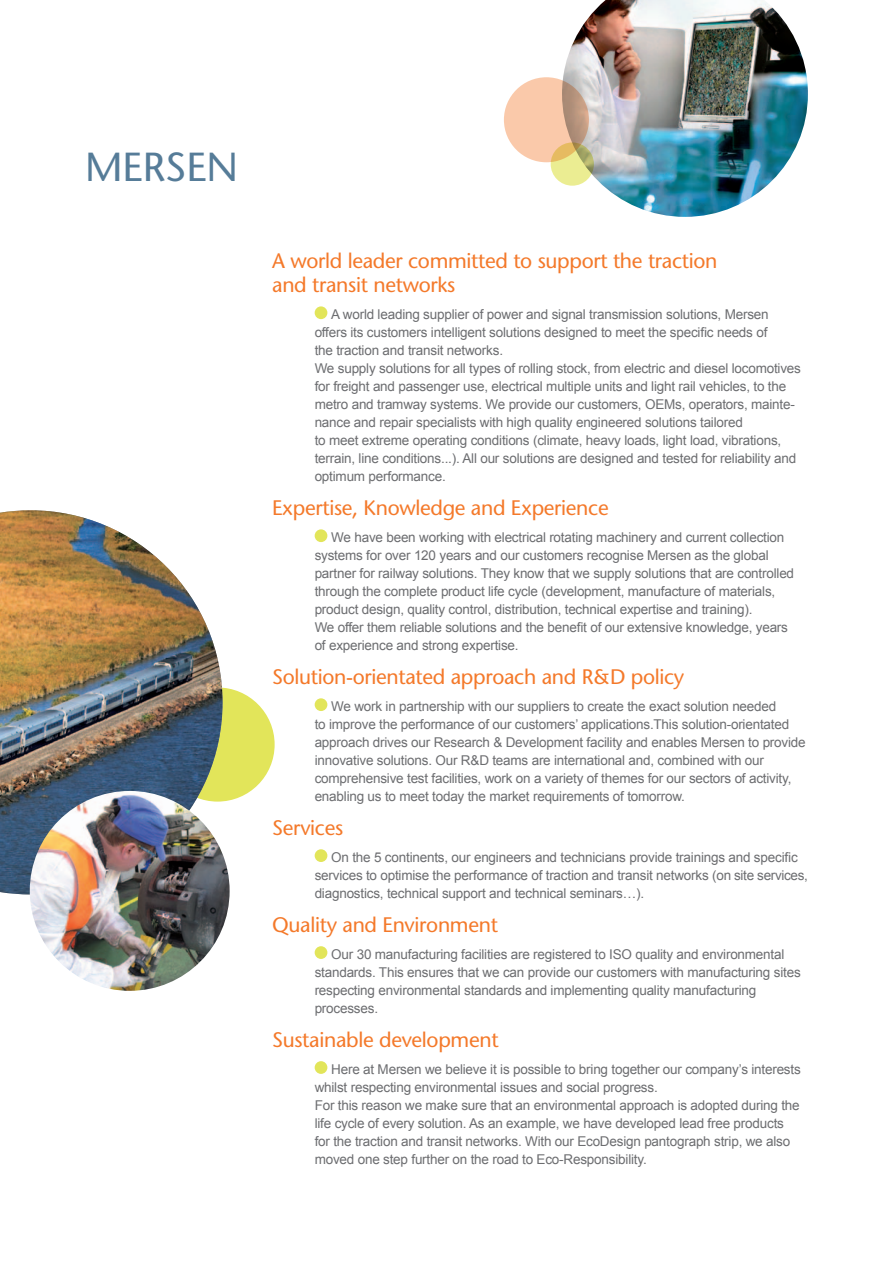
<style>
.page{position:relative;width:893px;height:1263px;background:#fff}
.page>*{position:absolute;margin:0;border:0;box-sizing:border-box;transform-origin:0 0}
.t1{font:500 40.5px "Stone Sans Std";color:#567c98}
.t2{font:500 21px/24px "Stone Sans Std";letter-spacing:-.015em;color:#f4792a}
.t3{font:13.5px/18px "Arial";letter-spacing:-.015em;color:#6c6d70}
</style>
<div class="page">
<img style="left:562px;top:0;width:246px;height:217px">
<svg style="left:504px;top:77px;width:85px;height:85px;background:#ebbda0"></svg>
<svg style="left:551px;top:142px;width:43px;height:44px"></svg>
<div style="left:161px;top:687px;width:114px;height:114px;background:#e2e55a;border-radius:50%"></div>
<img style="left:0;top:510px;width:223px;height:384px">
<img style="left:30px;top:791px;width:200px;height:200px;border-radius:100px">
<div style="left:315px;top:306px;width:12px;height:13px;background:#e2e55a;border-radius:50%"></div>
<div style="left:315px;top:529px;width:12px;height:13px;background:#e2e55a;border-radius:50%"></div>
<div style="left:315px;top:698px;width:12px;height:13px;background:#e2e55a;border-radius:50%"></div>
<div style="left:315px;top:849px;width:12px;height:13px;background:#e2e55a;border-radius:50%"></div>
<div style="left:315px;top:946px;width:12px;height:13px;background:#e2e55a;border-radius:50%"></div>
<div style="left:315px;top:1061px;width:12px;height:13px;background:#e2e55a;border-radius:50%"></div>
<h1 class="t1" style="left:85px;top:143px;width:155px">Mersen</h1>
<h2 class="t2" style="left:272px;top:248px;width:447px">A world leader committed to support the traction and transit networks</h2>
<p class="t3" style="left:315px;top:305px;width:488px;text-indent:17px">A world leading supplier of power and signal transmission solutions, Mersen offers its customers intelligent solutions designed to meet the specific needs of<br>the traction and transit networks.<br>We supply solutions for all types of rolling stock, from electric and diesel locomotives for freight and passenger use, electrical multiple units and light rail vehicles, to the metro and tramway systems. We provide our customers, OEMs, operators, mainte&shy;nance and repair specialists with high quality engineered solutions tailored<br>to meet extreme operating conditions (climate, heavy loads, light load, vibrations, terrain, line conditions...). All our solutions are designed and tested for reliability and optimum performance.</p>
<h2 class="t2" style="left:272px;top:495px;width:338px">Expertise, Knowledge and Experience</h2>
<p class="t3" style="left:315px;top:528px;width:481px;text-indent:17px">We have been working with electrical rotating machinery and current collection systems for over 120 years and our customers recognise Mersen as the global partner for railway solutions. They know that we supply solutions that are controlled through the complete product life cycle (development, manufacture of materials, product design, quality control, distribution, technical expertise and training).<br>We offer them reliable solutions and the benefit of our extensive knowledge, years of experience and strong expertise.</p>
<h2 class="t2" style="left:272px;top:664px;width:414px">Solution-orientated approach and R&amp;D policy</h2>
<p class="t3" style="left:315px;top:697px;width:493px;text-indent:17px">We work in partnership with our suppliers to create the exact solution needed<br>to improve the performance of our customers’ applications.This solution-orientated approach drives our Research &amp; Development facility and enables Mersen to provide innovative solutions. Our R&amp;D teams are international and, combined with our comprehensive test facilities, work on a variety of themes for our sectors of activity, enabling us to meet today the market requirements of tomorrow.</p>
<h2 class="t2" style="left:272px;top:815px;width:73px">Services</h2>
<p class="t3" style="left:315px;top:848px;width:495px;text-indent:17px">On the 5 continents, our engineers and technicians provide trainings and specific services to optimise the performance of traction and transit networks (on site services, diagnostics, technical support and technical seminars…).</p>
<h2 class="t2" style="left:272px;top:912px;width:227px">Quality and Environment</h2>
<p class="t3" style="left:315px;top:945px;width:488px;text-indent:17px">Our 30 manufacturing facilities are registered to ISO quality and environmental standards. This ensures that we can provide our customers with manufacturing sites respecting environmental standards and implementing quality manufacturing processes.</p>
<h2 class="t2" style="left:272px;top:1027px;width:228px">Sustainable development</h2>
<p class="t3" style="left:315px;top:1060px;width:488px;text-indent:17px">Here at Mersen we believe it is possible to bring together our company’s interests whilst respecting environmental issues and social progress.<br>For this reason we make sure that an environmental approach is adopted during the life cycle of every solution. As an example, we have developed lead free products for the traction and transit networks. With our EcoDesign pantograph strip, we also moved one step further on the road to Eco-Responsibility.</p>
</div>
